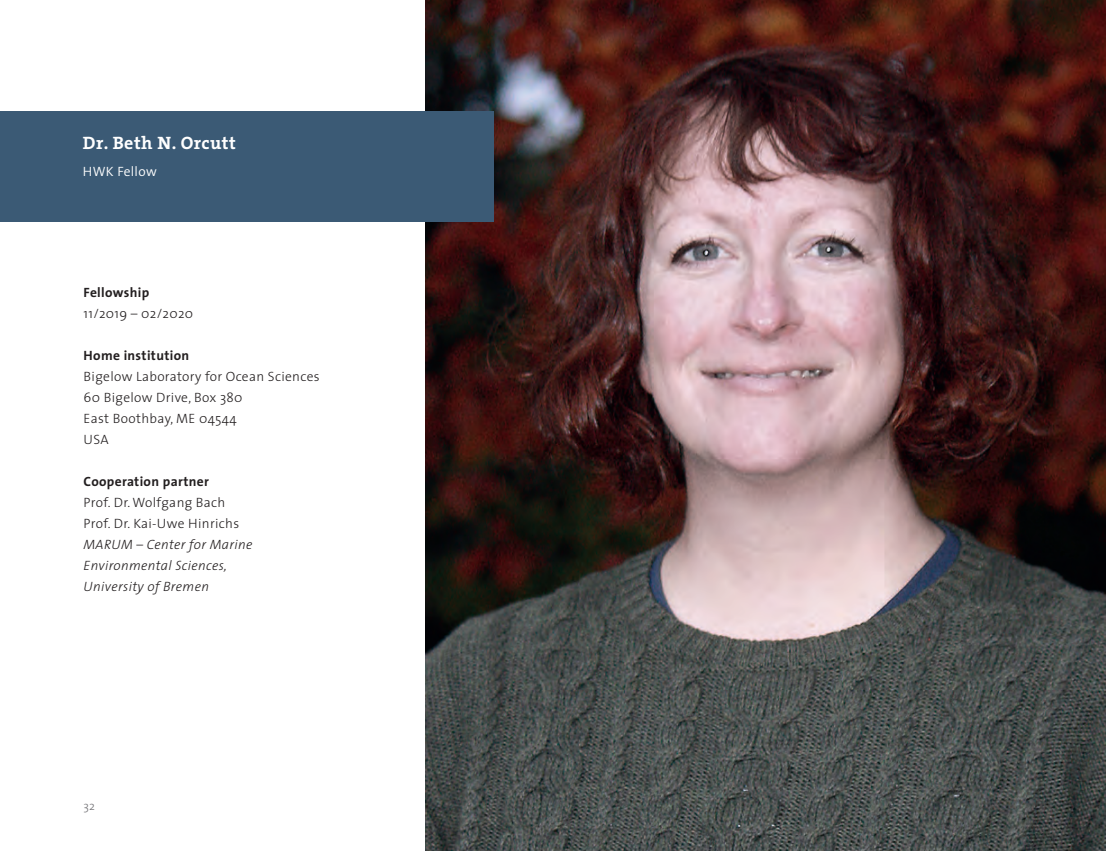
<style>
.page{position:relative;width:1106px;height:851px;background:#fff}
.page>*{position:absolute;margin:0;border:0;box-sizing:border-box;transform-origin:0 0}
.deutsch_fliesstext{font:700 18px "The Serif";letter-spacing:.025em;color:#fff}
.deutsch_fliesstext-2{font:300 13.5px "The Sans";letter-spacing:.025em;color:#231f20}
.deutsch_fliesstext-3{font:italic 300 13.5px "The Sans";letter-spacing:.025em;color:#231f20}
.deutsch_fliesstext-4{font:700 13.5px "The Sans";letter-spacing:.025em;color:#231f20}
.deutsch_fliesstext-5{font:300 13.5px "The Sans";letter-spacing:.025em;color:#fff}
.t1{font:300 12px "The Sans";color:#717074}
</style>
<div class="page">
<img style="left:425px;top:0;width:681px;height:850px">
<div style="left:0;top:111px;width:493px;height:110px;background:#3b5a75"></div>
<p class="deutsch_fliesstext" style="left:83px;top:128px;width:154px">Dr. Beth N. Orcutt</p>
<p class="deutsch_fliesstext-5" style="left:83px;top:160px;width:75px">HWK Fellow</p>
<p class="deutsch_fliesstext-4" style="left:84px;top:281px;width:67px">Fellowship</p>
<p class="deutsch_fliesstext-2" style="left:84px;top:302px;width:111px">11/2019 – 02/2020</p>
<p class="deutsch_fliesstext-4" style="left:84px;top:344px;width:107px">Home institution</p>
<p class="deutsch_fliesstext-2" style="left:84px;top:365px;width:237px">Bigelow Laboratory for Ocean Sciences</p>
<p class="deutsch_fliesstext-2" style="left:84px;top:386px;width:160px">60 Bigelow Drive, Box 380</p>
<p class="deutsch_fliesstext-2" style="left:84px;top:407px;width:155px">East Boothbay, ME 04544</p>
<p class="deutsch_fliesstext-2" style="left:84px;top:428px;width:26px">USA</p>
<p class="deutsch_fliesstext-4" style="left:84px;top:470px;width:127px">Cooperation partner</p>
<p class="deutsch_fliesstext-2" style="left:84px;top:491px;width:143px">Prof. Dr. Wolfgang Bach</p>
<p class="deutsch_fliesstext-2" style="left:84px;top:512px;width:157px">Prof. Dr. Kai-Uwe Hinrichs</p>
<p class="deutsch_fliesstext-3" style="left:84px;top:533px;width:170px">MARUM – Center for Marine</p>
<p class="deutsch_fliesstext-3" style="left:84px;top:554px;width:145px">Environmental Sciences,</p>
<p class="deutsch_fliesstext-3" style="left:84px;top:575px;width:127px">University of Bremen</p>
<p class="t1" style="left:84px;top:795px;width:13px">32</p>
</div>
